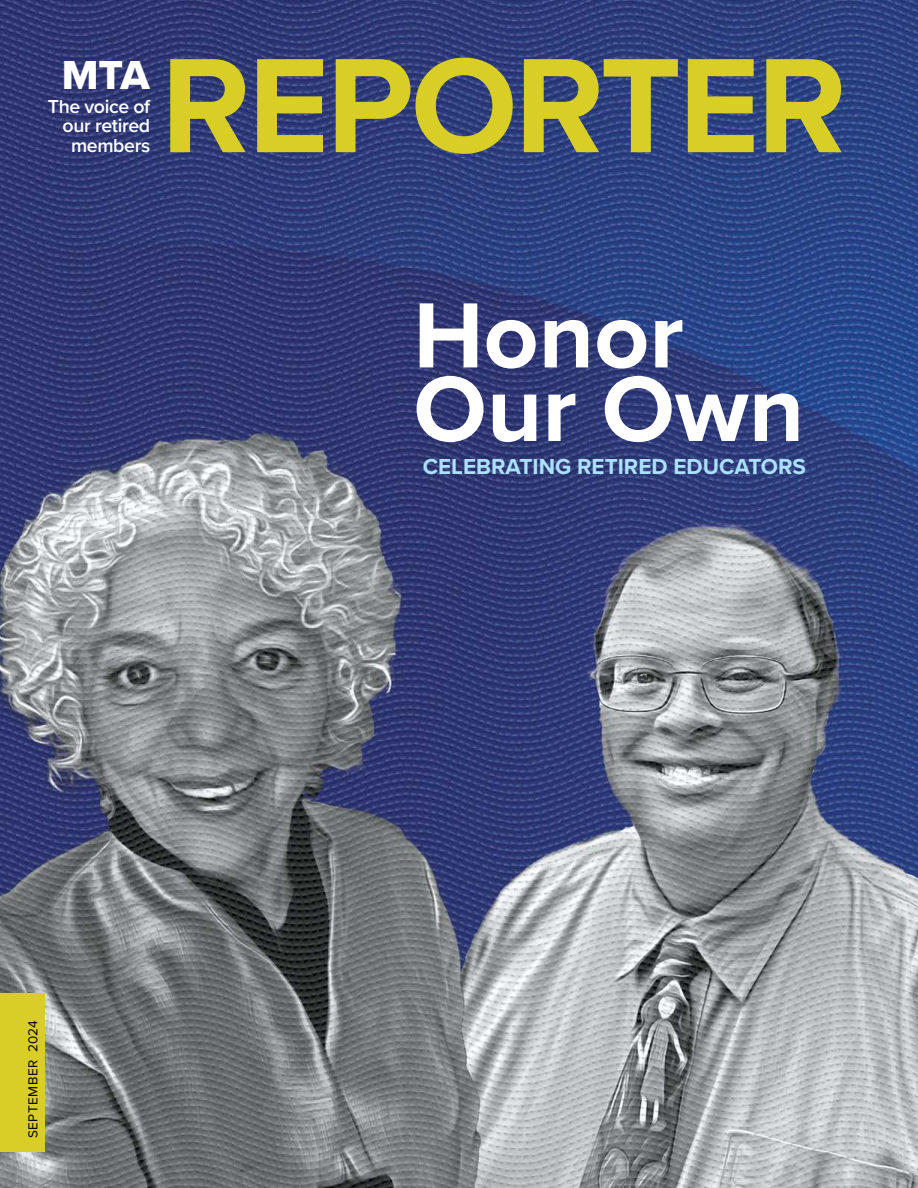
<style>
.page{position:relative;width:918px;height:1188px;background:#fff}
.page>*{position:absolute;margin:0;border:0;box-sizing:border-box;transform-origin:0 0}
.t1{font:700 139.5px "Proxima Nova A";letter-spacing:-.02em;color:#d8ce25}
.t2{font:700 96px/73.5px "Proxima Nova";color:#fff}
.t3{font:42px "Proxima Nova Extrabld";color:#fff}
.t4{font:700 22.5px "Proxima Nova";color:#abe1fa}
.t5{font:600 19.5px/19.5px "Proxima Nova";letter-spacing:-.02em;color:#fff;text-align:right}
.t6{font:13.5px "Proxima Nova";letter-spacing:.035em;color:#000}
</style>
<div class="page">
<img style="left:0;top:0;width:918px;height:1188px">
<div style="left:0;top:994px;width:44px;height:158px;background:#d8ce25"></div>
<h3 class="t3" style="left:62px;top:43px;width:90px">MTA</h3>
<p class="t5" style="left:48px;top:96px;width:104px">The voice of our retired members</p>
<h1 class="t1" style="left:161px;top:2px;width:687px">REPORTER</h1>
<h2 class="t2" style="left:413px;top:297px;width:393px">Honor<br>Our Own</h2>
<p class="t4" style="left:423px;top:449px;width:385px">CELEBRATING RETIRED EDUCATORS</p>
<p class="t6" style="left:23px;top:1138px;width:119px;rotate:-90deg">SEPTEMBER 2024</p>
</div>
